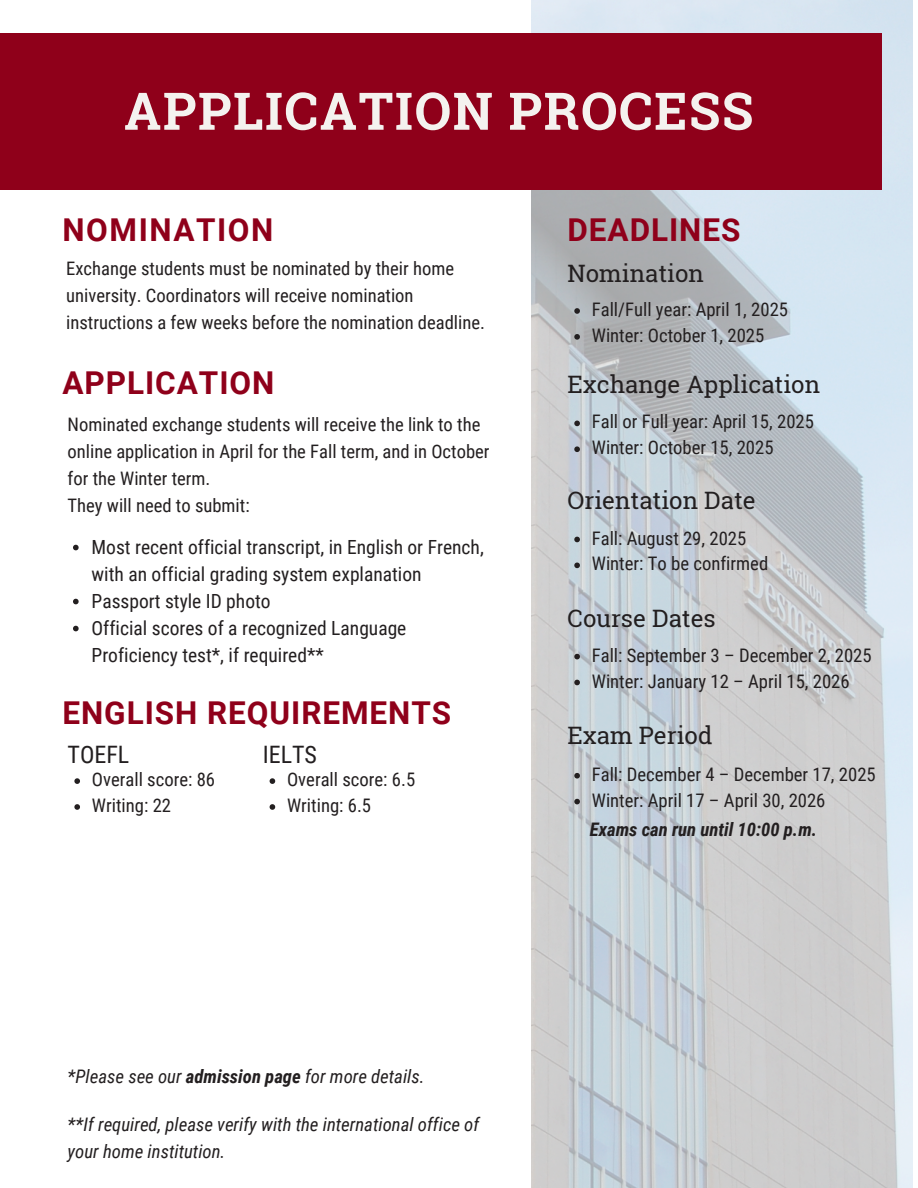
<style>
.page{position:relative;width:918px;height:1188px;background:#fff}
.page>*{position:absolute;margin:0;border:0;box-sizing:border-box;transform-origin:0 0}
.t1{font:700 51.9px "Roboto Slab";letter-spacing:.03em;color:#f4f2ef}
.t2{font:700 31.5px "Roboto";letter-spacing:.03em;color:#8f001a}
.t3{font:700 31.5px "Roboto";letter-spacing:.05em;color:#8f001a}
.t4{font:24px "Roboto Slab";color:#231f20}
.t5{font:24px "Roboto Condensed";color:#231f20}
.t6{font:19.5px/27px "Roboto Condensed";color:#231f20}
.t7{font:18.6px/27px "Roboto Condensed";color:#231f20}
.t8{font:italic 18.6px/27px "Roboto Condensed";color:#231f20}
.t9{font:italic 700 18.6px "Roboto Condensed";color:#231f20}
.s1{font-weight:700}
</style>
<div class="page">
<img style="left:531px;top:0;width:382px;height:1188px">
<div style="left:0;top:33px;width:882px;height:157px;background:#8f001a"></div>
<svg style="left:574px;top:308px;width:6px;height:6px"></svg>
<svg style="left:574px;top:334px;width:6px;height:6px"></svg>
<svg style="left:574px;top:421px;width:6px;height:5px"></svg>
<svg style="left:574px;top:446px;width:6px;height:6px"></svg>
<svg style="left:574px;top:537px;width:6px;height:5px"></svg>
<svg style="left:574px;top:563px;width:6px;height:5px"></svg>
<svg style="left:574px;top:654px;width:6px;height:5px"></svg>
<svg style="left:574px;top:680px;width:6px;height:5px"></svg>
<svg style="left:574px;top:773px;width:6px;height:6px"></svg>
<svg style="left:574px;top:799px;width:6px;height:5px"></svg>
<svg style="left:73px;top:545px;width:6px;height:5px"></svg>
<svg style="left:73px;top:599px;width:6px;height:5px"></svg>
<svg style="left:73px;top:626px;width:6px;height:5px"></svg>
<svg style="left:74px;top:778px;width:6px;height:6px"></svg>
<svg style="left:74px;top:804px;width:6px;height:6px"></svg>
<svg style="left:270px;top:778px;width:5px;height:6px"></svg>
<svg style="left:270px;top:804px;width:5px;height:6px"></svg>
<p class="t1" style="left:124px;top:75px;width:631px">APPLICATION PROCESS</p>
<p class="t3" style="left:62px;top:212px;width:213px">NOMINATION</p>
<p class="t7" style="left:66px;top:255px;width:420px">Exchange students must be nominated by their home university. Coordinators will receive nomination instructions a few weeks before the nomination deadline.</p>
<p class="t2" style="left:62px;top:365px;width:213px">APPLICATION</p>
<h1 class="t7" style="left:68px;top:411px;width:423px">Nominated exchange students will receive the link to the online application in April for the Fall term, and in October for the Winter term.</h1>
<h2 class="t7" style="left:68px;top:492px;width:184px">They will need to submit:</h2>
<p class="t6" style="left:92px;top:534px;width:394px">Most recent official transcript, in English or French, with an official grading system explanation</p>
<h2 class="t6" style="left:92px;top:588px;width:181px">Passport style ID photo</h2>
<p class="t6" style="left:92px;top:615px;width:316px">Official scores of a recognized Language<br>Proficiency test*, if required**</p>
<p class="t2" style="left:62px;top:694px;width:390px">ENGLISH REQUIREMENTS</p>
<p class="t5" style="left:68px;top:741px;width:63px">TOEFL</p>
<h2 class="t7" style="left:92px;top:766px;width:125px">Overall score: 86</h2>
<h3 class="t7" style="left:92px;top:792px;width:81px">Writing: 22</h3>
<h3 class="t5" style="left:263px;top:741px;width:56px">IELTS</h3>
<p class="t7" style="left:287px;top:766px;width:130px">Overall score: 6.5</p>
<p class="t7" style="left:287px;top:792px;width:86px">Writing: 6.5</p>
<h2 class="t2" style="left:568px;top:212px;width:174px">DEADLINES</h2>
<h4 class="t4" style="left:568px;top:257px;width:138px">Nomination</h4>
<p class="t7" style="left:592px;top:296px;width:198px">Fall/Full year: April 1, 2025</p>
<p class="t7" style="left:592px;top:322px;width:174px">Winter: October 1, 2025</p>
<p class="t4" style="left:568px;top:368px;width:254px">Exchange Application</p>
<h4 class="t7" style="left:592px;top:409px;width:224px">Fall or Full year: April 15, 2025</h4>
<p class="t7" style="left:592px;top:434px;width:183px">Winter: October 15, 2025</p>
<p class="t4" style="left:568px;top:484px;width:190px">Orientation Date</p>
<h4 class="t7" style="left:592px;top:525px;width:156px">Fall: August 29, 2025</h4>
<p class="t7" style="left:592px;top:551px;width:178px">Winter: To be confirmed</p>
<h4 class="t4" style="left:568px;top:601px;width:150px">Course Dates</h4>
<p class="t7" style="left:592px;top:642px;width:281px">Fall: September 3 – December 2, 2025</p>
<p class="t7" style="left:592px;top:668px;width:259px">Winter: January 12 – April 15, 2026</p>
<h4 class="t4" style="left:568px;top:719px;width:146px">Exam Period</h4>
<p class="t7" style="left:592px;top:761px;width:285px">Fall: December 4 – December 17, 2025</p>
<p class="t7" style="left:592px;top:787px;width:235px">Winter: April 17 – April 30, 2026</p>
<h5 class="t9" style="left:590px;top:819px;width:229px">Exams can run until 10:00 p.m.</h5>
<p class="t8" style="left:68px;top:1064px;width:359px">*Please see our <span class="s1">admission page</span> for more details.</p>
<p class="t8" style="left:68px;top:1111px;width:413px">**If required, please verify with the international office of your home institution.</p>
</div>
